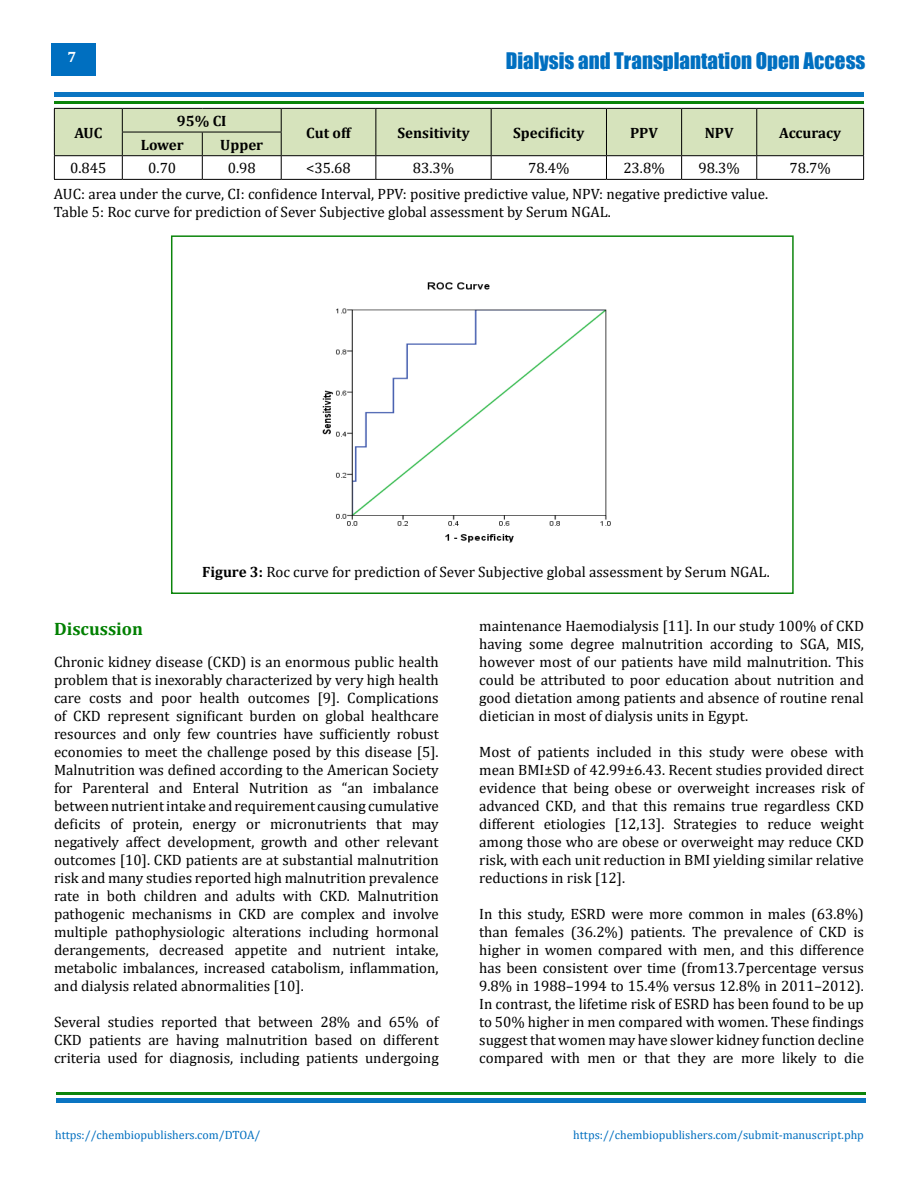
<style>
.page{position:relative;width:918px;height:1188px;background:#fff}
.page>*{position:absolute;margin:0;border:0;box-sizing:border-box;transform-origin:0 0}
.t1{font:21px "Impact";color:#006fc0}
.t2{font:700 18px "Cambria";color:#008000}
.t3{font:15px/18px "Cambria";color:#000;text-align:justify}
.t4{font:700 15px "Cambria";color:#000}
.t5{font:700 15px "Cambria";color:#fff}
.t6{font:12px "Cambria";color:#006fc0}
.s1{font-weight:700}
</style>
<div class="page">
<div style="left:51px;top:43px;width:45px;height:33px;background:#006fc0"></div>
<div style="left:54px;top:92px;width:810px;height:5px;background:#0b75c2"></div>
<hr style="left:56px;top:1098px;width:810px;height:4px;background:#0b75c2">
<hr style="left:54px;top:101px;width:810px;height:2px;background:#007f01">
<hr style="left:56px;top:1092px;width:810px;height:2px;background:#007f01">
<svg style="left:54px;top:108px;width:810px;height:71px"></svg>
<hr style="left:54px;top:179px;width:68px;height:1px;background:#000">
<hr style="left:122px;top:179px;width:80px;height:1px;background:#000">
<hr style="left:202px;top:179px;width:79px;height:1px;background:#000">
<hr style="left:281px;top:179px;width:95px;height:1px;background:#000">
<hr style="left:376px;top:179px;width:115px;height:1px;background:#000">
<hr style="left:491px;top:179px;width:115px;height:1px;background:#000">
<hr style="left:606px;top:179px;width:76px;height:1px;background:#000">
<hr style="left:682px;top:179px;width:75px;height:1px;background:#000">
<hr style="left:757px;top:179px;width:107px;height:1px;background:#000">
<img style="left:322px;top:282px;width:289px;height:261px">
<div style="left:171px;top:235px;width:623px;height:359px;border:2px solid #007f01"></div>
<p class="t5" style="left:68px;top:47px;width:10px">7</p>
<p class="t4" style="left:74px;top:122px;width:29px">AUC</p>
<p class="t4" style="left:177px;top:110px;width:51px">95% CI</p>
<p class="t4" style="left:141px;top:134px;width:44px">Lower</p>
<p class="t4" style="left:220px;top:134px;width:44px">Upper</p>
<h1 class="t1" style="left:506px;top:45px;width:361px">Dialysis and Transplantation Open Access</h1>
<p class="t4" style="left:306px;top:122px;width:46px">Cut off</p>
<p class="t4" style="left:397px;top:122px;width:74px">Sensitivity</p>
<p class="t4" style="left:513px;top:122px;width:73px">Specificity</p>
<p class="t4" style="left:630px;top:122px;width:29px">PPV</p>
<p class="t4" style="left:705px;top:122px;width:30px">NPV</p>
<p class="t4" style="left:779px;top:122px;width:64px">Accuracy</p>
<p class="t3" style="left:70px;top:159px;width:38px">0.845</p>
<p class="t3" style="left:148px;top:159px;width:30px">0.70</p>
<p class="t3" style="left:228px;top:159px;width:30px">0.98</p>
<p class="t3" style="left:306px;top:159px;width:46px">&lt;35.68</p>
<p class="t3" style="left:413px;top:159px;width:43px">83.3%</p>
<p class="t3" style="left:528px;top:159px;width:43px">78.4%</p>
<p class="t3" style="left:623px;top:159px;width:43px">23.8%</p>
<p class="t3" style="left:698px;top:159px;width:43px">98.3%</p>
<p class="t3" style="left:789px;top:159px;width:43px">78.7%</p>
<p class="t3" style="left:54px;top:184px;width:716px">AUC: area under the curve, CI: confidence Interval, PPV: positive predictive value, NPV: negative predictive value.<br>Table 5: Roc curve for prediction of Sever Subjective global assessment by Serum NGAL.</p>
<p class="t3" style="left:202px;top:562px;width:569px"><span class="s1">Figure 3:</span> Roc curve for prediction of Sever Subjective global assessment by Serum NGAL.</p>
<p class="t2" style="left:54px;top:616px;width:91px">Discussion</p>
<p class="t3" style="left:54px;top:652px;width:386px">Chronic kidney disease (CKD) is an enormous public health problem that is inexorably characterized by very high health care costs and poor health outcomes [9]. Complications of CKD represent significant burden on global healthcare resources and only few countries have sufficiently robust economies to meet the challenge posed by this disease [5].<br>Malnutrition was defined according to the American Society for Parenteral and Enteral Nutrition as “an imbalance between nutrient intake and requirement causing cumulative deficits of protein, energy or micronutrients that may negatively affect development, growth and other relevant outcomes [10]. CKD patients are at substantial malnutrition risk and many studies reported high malnutrition prevalence rate in both children and adults with CKD. Malnutrition pathogenic mechanisms in CKD are complex and involve multiple pathophysiologic alterations including hormonal derangements, decreased appetite and nutrient intake, metabolic imbalances, increased catabolism, inflammation, and dialysis related abnormalities [10].</p>
<p class="t3" style="left:54px;top:1012px;width:386px">Several studies reported that between 28% and 65% of CKD patients are having malnutrition based on different criteria used for diagnosis, including patients undergoing</p>
<p class="t3" style="left:479px;top:616px;width:386px">maintenance Haemodialysis [11]. In our study 100% of CKD having some degree malnutrition according to SGA, MIS, however most of our patients have mild malnutrition. This could be attributed to poor education about nutrition and good dietation among patients and absence of routine renal dietician in most of dialysis units in Egypt.</p>
<p class="t3" style="left:479px;top:742px;width:386px">Most of patients included in this study were obese with mean BMI±SD of 42.99±6.43. Recent studies provided direct evidence that being obese or overweight increases risk of advanced CKD, and that this remains true regardless CKD different etiologies [12,13]. Strategies to reduce weight among those who are obese or overweight may reduce CKD risk, with each unit reduction in BMI yielding similar relative reductions in risk [12].</p>
<p class="t3" style="left:479px;top:904px;width:386px">In this study, ESRD were more common in males (63.8%) than females (36.2%) patients. The prevalence of CKD is higher in women compared with men, and this difference has been consistent over time (from13.7percentage versus 9.8% in 1988–1994 to 15.4% versus 12.8% in 2011–2012).<br>In contrast, the lifetime risk of ESRD has been found to be up to 50% higher in men compared with women. These findings suggest that women may have slower kidney function decline compared with men or that they are more likely to die</p>
<p class="t6" style="left:55px;top:1128px;width:207px">https://chembiopublishers.com/DTOA/</p>
<p class="t6" style="left:573px;top:1128px;width:292px">https://chembiopublishers.com/submit-manuscript.php</p>
</div>
